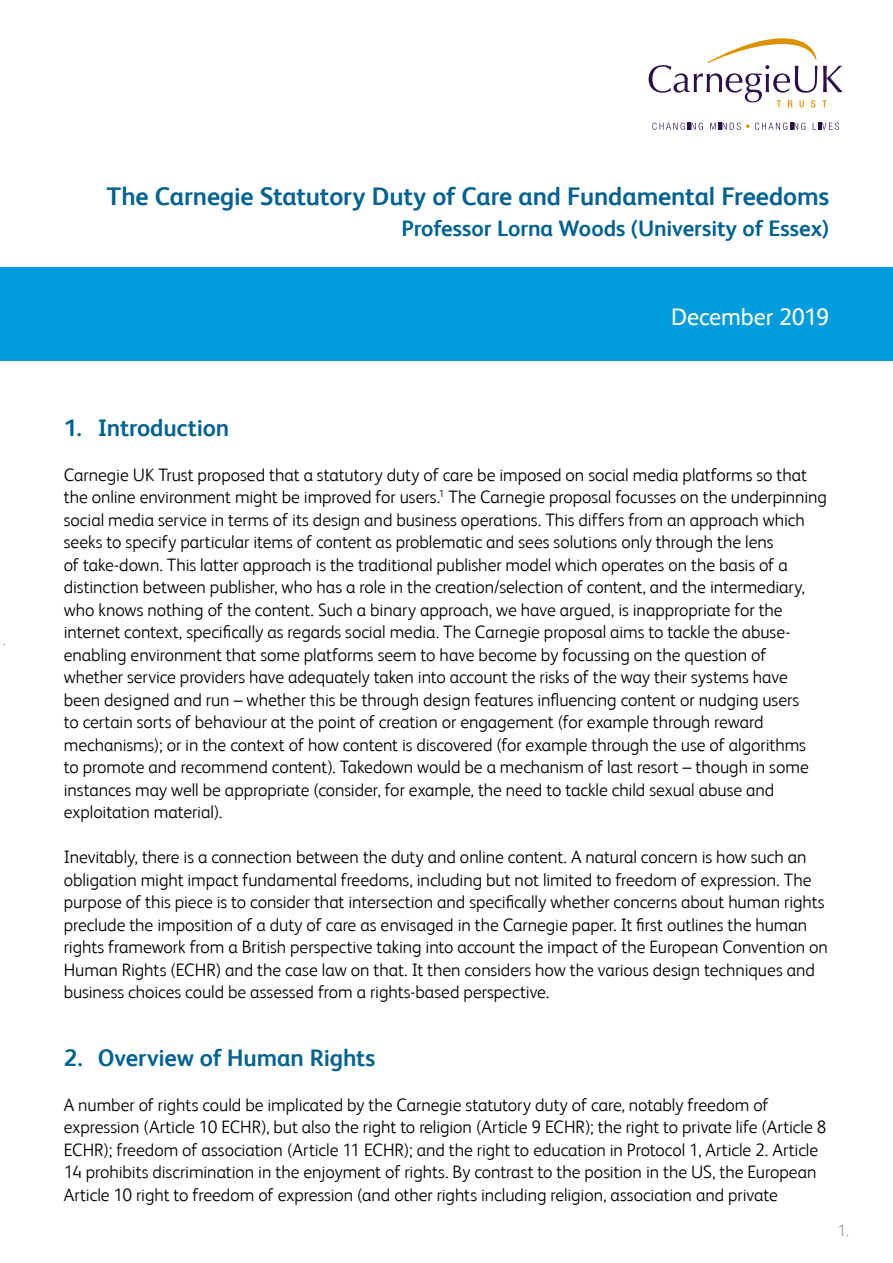
<style>
.page{position:relative;width:893px;height:1263px;background:#fff}
.page>*{position:absolute;margin:0;border:0;box-sizing:border-box;transform-origin:0 0}
.t1{font:700 25.5px "FS Albert";letter-spacing:-.005em;color:#006293}
.t2{font:700 24px "FS Albert";letter-spacing:-.005em;color:#006293}
.t3{font:24px "FS Albert";letter-spacing:-.005em;color:#fff}
.t4{font:700 22.5px "FS Albert";letter-spacing:-.005em;color:#006293}
.t5{font:300 18px/22.5px "FS Albert";letter-spacing:-.005em;color:#000}
.t6{font:300 16.5px "FS Albert";color:#9d9d9c}
</style>
<div class="page">
<div style="left:0;top:267px;width:893px;height:94px;background:#009cde"></div>
<svg style="left:652px;top:123px;width:51px;height:7px"></svg>
<svg style="left:710px;top:123px;width:39px;height:7px"></svg>
<svg style="left:755px;top:123px;width:50px;height:7px"></svg>
<svg style="left:813px;top:123px;width:26px;height:7px"></svg>
<svg style="left:649px;top:38px;width:194px;height:69px"></svg>
<p class="t6" style="left:3px;top:629px;width:5px">.</p>
<h1 class="t1" style="left:107px;top:181px;width:724px">The Carnegie Statutory Duty of Care and Fundamental Freedoms</h1>
<p class="t4" style="left:401px;top:216px;width:429px">Professor Lorna Woods (University of Essex)</p>
<h2 class="t3" style="left:671px;top:303px;width:160px">December 2019</h2>
<h2 class="t2" style="left:64px;top:414px;width:167px">1. Introduction</h2>
<p class="t5" style="left:64px;top:463px;width:765px">Carnegie UK Trust proposed that a statutory duty of care be imposed on social media platforms so that the online environment might be improved for users.<sup>1</sup> The Carnegie proposal focusses on the underpinning social media service in terms of its design and business operations. This differs from an approach which seeks to specify particular items of content as problematic and sees solutions only through the lens<br>of take-down. This latter approach is the traditional publisher model which operates on the basis of a distinction between publisher, who has a role in the creation/selection of content, and the intermediary, who knows nothing of the content. Such a binary approach, we have argued, is inappropriate for the internet context, specifically as regards social media. The Carnegie proposal aims to tackle the abuse&shy;enabling environment that some platforms seem to have become by focussing on the question of whether service providers have adequately taken into account the risks of the way their systems have been designed and run – whether this be through design features influencing content or nudging users<br>to certain sorts of behaviour at the point of creation or engagement (for example through reward mechanisms); or in the context of how content is discovered (for example through the use of algorithms<br>to promote and recommend content). Takedown would be a mechanism of last resort – though in some instances may well be appropriate (consider, for example, the need to tackle child sexual abuse and exploitation material).</p>
<p class="t5" style="left:64px;top:846px;width:765px">Inevitably, there is a connection between the duty and online content. A natural concern is how such an obligation might impact fundamental freedoms, including but not limited to freedom of expression. The purpose of this piece is to consider that intersection and specifically whether concerns about human rights preclude the imposition of a duty of care as envisaged in the Carnegie paper. It first outlines the human rights framework from a British perspective taking into account the impact of the European Convention on Human Rights (ECHR) and the case law on that. It then considers how the various design techniques and business choices could be assessed from a rights-based perspective.</p>
<h2 class="t2" style="left:64px;top:1044px;width:313px">2. Overview of Human Rights</h2>
<p class="t5" style="left:64px;top:1093px;width:764px">A number of rights could be implicated by the Carnegie statutory duty of care, notably freedom of expression (Article 10 ECHR), but also the right to religion (Article 9 ECHR); the right to private life (Article 8<br>ECHR); freedom of association (Article 11 ECHR); and the right to education in Protocol 1, Article 2. Article 14 prohibits discrimination in the enjoyment of rights. By contrast to the position in the US, the European Article 10 right to freedom of expression (and other rights including religion, association and private</p>
<p class="t6" style="left:838px;top:1220px;width:13px">1.</p>
</div>
